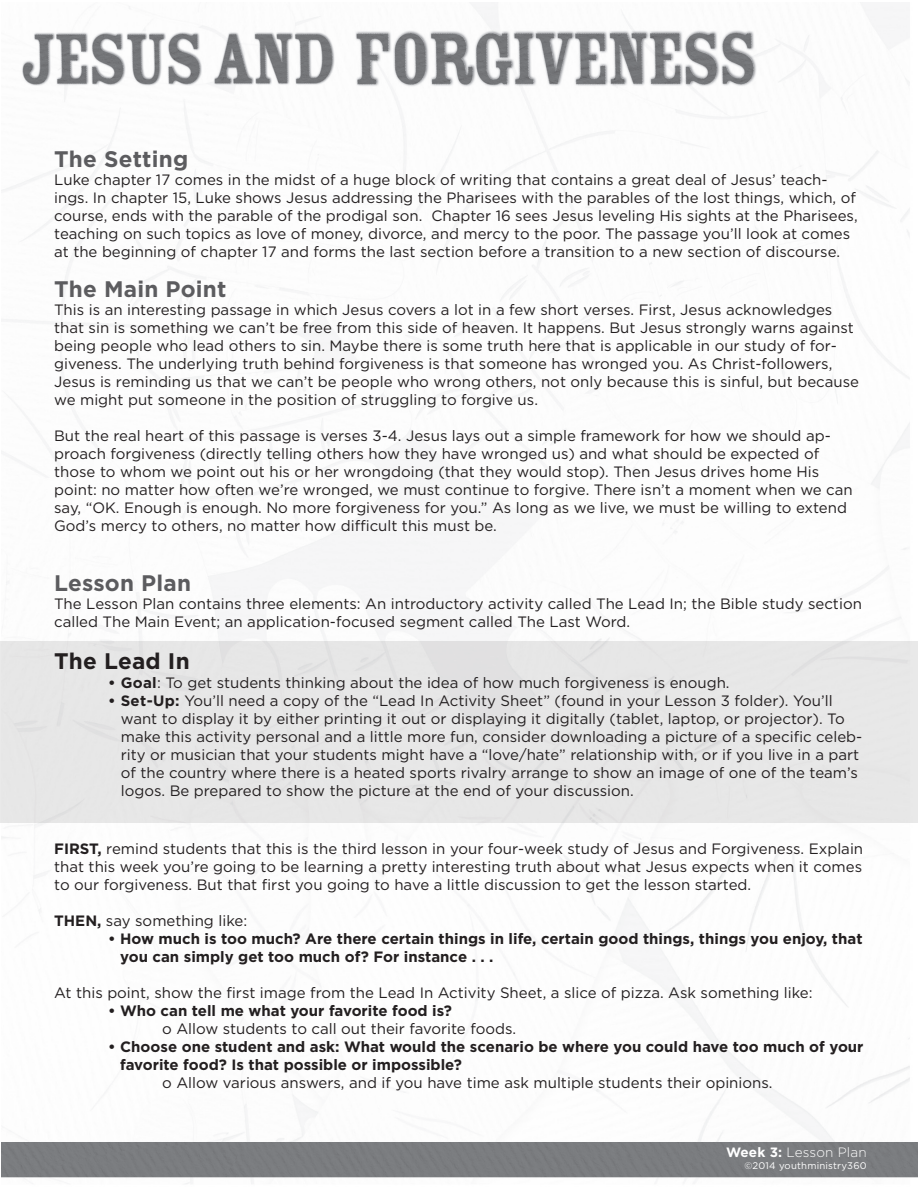
<style>
.page{position:relative;width:918px;height:1188px;background:#fff}
.page>*{position:absolute;margin:0;border:0;box-sizing:border-box;transform-origin:0 0}
.t1{font:700 22.5px "Gotham";letter-spacing:.01em;color:#5c5c5f}
.t2{font:700 22.5px "Gotham";letter-spacing:.01em;color:#231f20}
.t3{font:15px/18px "Gotham";color:#231f20}
.t4{font:700 15px/18px "Gotham";color:#231f20}
.t5{font:300 13.5px "Gotham";letter-spacing:.01em;color:#fff}
.t6{font:9.6px "Gotham";letter-spacing:.02em;color:#fff}
.s1{font-weight:700}
</style>
<div class="page">
<img style="left:1px;top:2px;width:917px;height:1182px">
<div style="left:0;top:642px;width:918px;height:181px;background:#e7e7e7"></div>
<p class="t1" style="left:54px;top:144px;width:136px">The Setting</p>
<p class="t3" style="left:54px;top:170px;width:805px">Luke chapter 17 comes in the midst of a huge block of writing that contains a great deal of Jesus’ teach&shy;ings. In chapter 15, Luke shows Jesus addressing the Pharisees with the parables of the lost things, which, of course, ends with the parable of the prodigal son. Chapter 16 sees Jesus leveling His sights at the Pharisees, teaching on such topics as love of money, divorce, and mercy to the poor. The passage you’ll look at comes at the beginning of chapter 17 and forms the last section before a transition to a new section of discourse.</p>
<p class="t1" style="left:54px;top:274px;width:174px">The Main Point</p>
<p class="t3" style="left:54px;top:300px;width:806px">This is an interesting passage in which Jesus covers a lot in a few short verses. First, Jesus acknowledges that sin is something we can’t be free from this side of heaven. It happens. But Jesus strongly warns against being people who lead others to sin. Maybe there is some truth here that is applicable in our study of for&shy;giveness. The underlying truth behind forgiveness is that someone has wronged you. As Christ-followers, Jesus is reminding us that we can’t be people who wrong others, not only because this is sinful, but because we might put someone in the position of struggling to forgive us.</p>
<p class="t3" style="left:54px;top:426px;width:800px">But the real heart of this passage is verses 3-4. Jesus lays out a simple framework for how we should ap&shy;proach forgiveness (directly telling others how they have wronged us) and what should be expected of those to whom we point out his or her wrongdoing (that they would stop). Then Jesus drives home His point: no matter how often we’re wronged, we must continue to forgive. There isn’t a moment when we can say, “OK. Enough is enough. No more forgiveness for you.” As long as we live, we must be willing to extend God’s mercy to others, no matter how difficult this must be.</p>
<p class="t1" style="left:54px;top:568px;width:138px">Lesson Plan</p>
<p class="t3" style="left:54px;top:594px;width:809px">The Lesson Plan contains three elements: An introductory activity called The Lead In; the Bible study section called The Main Event; an application-focused segment called The Last Word.</p>
<p class="t2" style="left:54px;top:646px;width:137px">The Lead In</p>
<p class="t3" style="left:108px;top:674px;width:623px"><span class="s1">• Goal</span>: To get students thinking about the idea of how much forgiveness is enough.</p>
<p class="t3" style="left:121px;top:692px;width:743px;text-indent:-13px"><span class="s1">• Set-Up:</span> You’ll need a copy of the “Lead In Activity Sheet” (found in your Lesson 3 folder). You’ll want to display it by either printing it out or displaying it digitally (tablet, laptop, or projector). To make this activity personal and a little more fun, consider downloading a picture of a specific celeb&shy;rity or musician that your students might have a “love/hate” relationship with, or if you live in a part of the country where there is a heated sports rivalry arrange to show an image of one of the team’s logos. Be prepared to show the picture at the end of your discussion.</p>
<p class="t3" style="left:54px;top:839px;width:811px;text-align:justify"><span class="s1">FIRST,</span> remind students that this is the third lesson in your four-week study of Jesus and Forgiveness. Explain that this week you’re going to be learning a pretty interesting truth about what Jesus expects when it comes to our forgiveness. But that first you going to have a little discussion to get the lesson started.</p>
<p class="t3" style="left:54px;top:911px;width:195px"><span class="s1">THEN,</span> say something like:</p>
<p class="t4" style="left:120px;top:930px;width:744px;text-indent:-12px">• How much is too much? Are there certain things in life, certain good things, things you enjoy, that you can simply get too much of? For instance . . .</p>
<p class="t3" style="left:54px;top:983px;width:760px">At this point, show the first image from the Lead In Activity Sheet, a slice of pizza. Ask something like:</p>
<p class="t4" style="left:108px;top:1002px;width:345px">• Who can tell me what your favorite food is?</p>
<p class="t3" style="left:162px;top:1019px;width:356px">o Allow students to call out their favorite foods.</p>
<p class="t4" style="left:120px;top:1038px;width:745px;text-indent:-12px">• Choose one student and ask: What would the scenario be where you could have too much of your favorite food? Is that possible or impossible?</p>
<p class="t3" style="left:162px;top:1073px;width:612px">o Allow various answers, and if you have time ask multiple students their opinions.</p>
<p class="t5" style="left:726px;top:1143px;width:142px"><span class="s1">Week 3:</span> Lesson Plan</p>
<p class="t6" style="left:744px;top:1159px;width:124px">©2014 youthministry360</p>
</div>
